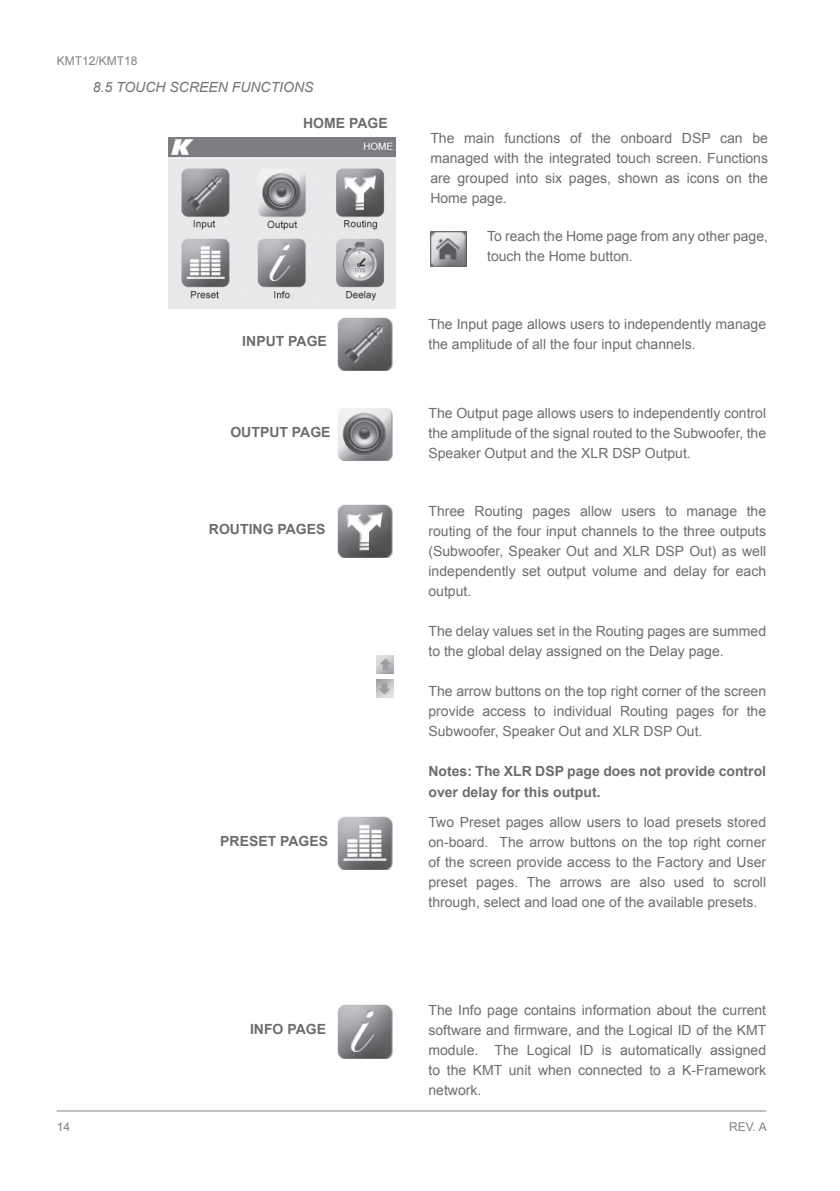
<style>
.page{position:relative;width:840px;height:1191px;background:#fff}
.page>*{position:absolute;margin:0;border:0;box-sizing:border-box;transform-origin:0 0}
.t1{font:14px/20px "Arial";color:#6c6d70;text-align:justify}
.t2{font:700 14px/20px "Arial";color:#6c6d70}
.t3{font:italic 14px "Arial";color:#737477}
.t4{font:12px "Arial";color:#808285}
</style>
<div class="page">
<hr style="left:57px;top:1110px;width:708px;height:1px;background:#808285">
<img style="left:338px;top:408px;width:54px;height:52px">
<img style="left:337px;top:816px;width:55px;height:53px">
<img style="left:337px;top:1005px;width:55px;height:53px">
<img style="left:337px;top:504px;width:55px;height:53px">
<img style="left:376px;top:680px;width:17px;height:17px">
<img style="left:376px;top:655px;width:17px;height:18px">
<img style="left:337px;top:317px;width:55px;height:53px">
<img style="left:168px;top:138px;width:227px;height:170px">
<img style="left:430px;top:231px;width:36px;height:35px">
<p class="t4" style="left:57px;top:54px;width:82px">KMT12/KMT18</p>
<p class="t3" style="left:93px;top:79px;width:43px">8.5 TOUCH</p>
<p class="t3" style="left:169px;top:79px;width:11px">SCREEN</p>
<p class="t3" style="left:232px;top:79px;width:11px">FUNCTIONS</p>
<p class="t2" style="left:303px;top:113px;width:86px">HOME PAGE</p>
<p class="t2" style="left:242px;top:331px;width:86px">INPUT PAGE</p>
<p class="t2" style="left:230px;top:422px;width:102px">OUTPUT PAGE</p>
<p class="t2" style="left:209px;top:519px;width:118px">ROUTING PAGES</p>
<p class="t2" style="left:220px;top:831px;width:109px">PRESET PAGES</p>
<p class="t2" style="left:250px;top:1019px;width:77px">INFO PAGE</p>
<p class="t1" style="left:430px;top:128px;width:339px">The main functions of the onboard DSP can be managed with the integrated touch screen. Functions are grouped into six pages, shown as icons on the Home page.</p>
<p class="t1" style="left:487px;top:226px;width:282px">To reach the Home page from any other page, touch the Home button.</p>
<p class="t1" style="left:428px;top:314px;width:339px">The Input page allows users to independently manage the amplitude of all the four input channels.</p>
<p class="t1" style="left:428px;top:403px;width:339px">The Output page allows users to independently control the amplitude of the signal routed to the Subwoofer, the Speaker Output and the XLR DSP Output.</p>
<p class="t1" style="left:428px;top:501px;width:339px">Three Routing pages allow users to manage the routing of the four input channels to the three outputs (Subwoofer, Speaker Out and XLR DSP Out) as well independently set output volume and delay for each output.</p>
<p class="t1" style="left:428px;top:621px;width:339px">The delay values set in the Routing pages are summed to the global delay assigned on the Delay page.</p>
<p class="t1" style="left:428px;top:681px;width:339px">The arrow buttons on the top right corner of the screen provide access to individual Routing pages for the Subwoofer, Speaker Out and XLR DSP Out.</p>
<p class="t2" style="left:428px;top:761px;width:339px">Notes: The XLR DSP page does not provide control over delay for this output.</p>
<p class="t1" style="left:428px;top:811px;width:339px">Two Preset pages allow users to load presets stored on-board. The arrow buttons on the top right corner of the screen provide access to the Factory and User preset pages. The arrows are also used to scroll through, select and load one of the available presets.</p>
<p class="t1" style="left:428px;top:1000px;width:339px">The Info page contains information about the current software and firmware, and the Logical ID of the KMT module. The Logical ID is automatically assigned to the KMT unit when connected to a K-Framework network.</p>
<p class="t4" style="left:57px;top:1120px;width:15px">14</p>
<p class="t4" style="left:728px;top:1120px;width:39px">REV. A</p>
</div>
